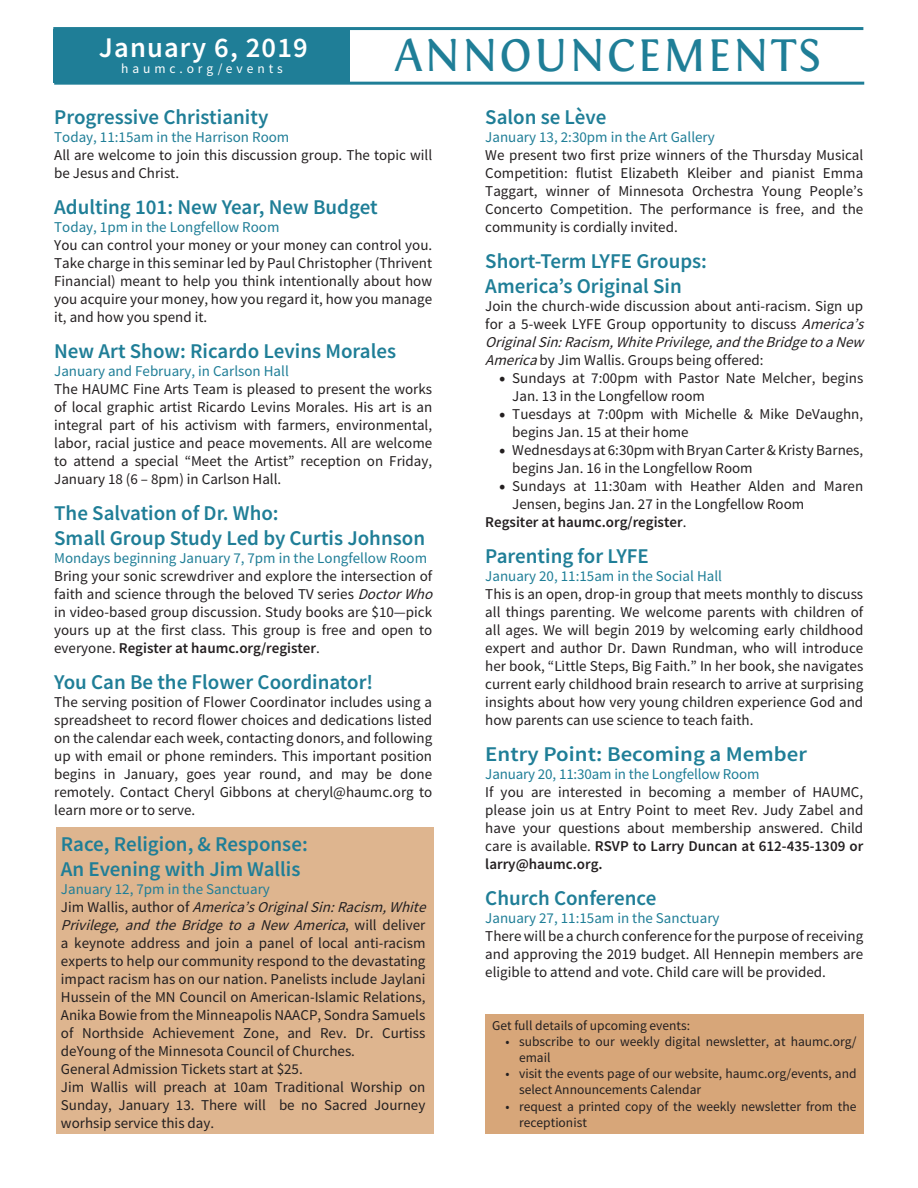
<style>
.page{position:relative;width:918px;height:1188px;background:#fff}
.page>*{position:absolute;margin:0;border:0;box-sizing:border-box;transform-origin:0 0}
.t1{font:48px "Fontin";letter-spacing:.03em;color:#1f7e97}
.t2{font:600 28.5px "Source Sans Pro";letter-spacing:.04em;color:#fff}
.t3{font:600 21px "Source Sans Pro";color:#1f7e97}
.t4{font:600 21px "Source Sans Pro";color:#1f7e97;scale:1.09 1}
.t5{font:15px/18px "Source Sans Pro";color:#231f20;text-align:justify}
.t6{font:15px "Source Sans Pro";color:#1f7e97}
.t7{font:600 15px "Source Sans Pro";color:#231f20}
.t8{font:13.5px/16.2px "Source Sans Pro";color:#231f20}
.t9{font:13.5px "Source Sans Pro";letter-spacing:.29em;color:#fff}
.s1{font-style:italic}
.s2{font-weight:600}
.s3{font-family:"Minion Pro";font-size:18px}
.s4{font-weight:400}
</style>
<div class="page">
<div style="left:56px;top:827px;width:378px;height:307px;background:#deb58f"></div>
<div style="left:485px;top:1015px;width:379px;height:119px;background:#d7a679"></div>
<div style="left:53px;top:29px;width:297px;height:54px;background:#1f7e97"></div>
<hr style="left:54px;top:82px;width:810px;height:3px;background:#1f7e97">
<hr style="left:53px;top:27px;width:810px;height:3px;background:#1f7e97">
<p class="t2" style="left:99px;top:29px;width:210px">January 6, 2019</p>
<p class="t9" style="left:121px;top:60px;width:163px">haumc.org/events</p>
<p class="t1" style="left:394px;top:28px;width:428px">ANNOUNCEMENTS</p>
<p class="t3" style="left:54px;top:103px;width:216px">Progressive Christianity</p>
<p class="t6" style="left:54px;top:127px;width:237px">Today, 11:15am in the Harrison Room</p>
<p class="t5" style="left:54px;top:146px;width:380px">All are welcome to join this discussion group. The topic will be Jesus and Christ.</p>
<p class="t3" style="left:54px;top:193px;width:325px">Adulting 101: New Year, New Budget</p>
<p class="t6" style="left:54px;top:217px;width:227px">Today, 1pm in the Longfellow Room</p>
<p class="t5" style="left:54px;top:236px;width:380px">You can control your money or your money can control you.<br>Take charge in this seminar led by Paul Christopher (Thrivent Financial) meant to help you think intentionally about how you acquire your money, how you regard it, how you manage it, and how you spend it.</p>
<p class="t3" style="left:54px;top:337px;width:343px">New Art Show: Ricardo Levins Morales</p>
<p class="t6" style="left:54px;top:361px;width:236px">January and February, in Carlson Hall</p>
<p class="t5" style="left:54px;top:380px;width:380px">The HAUMC Fine Arts Team is pleased to present the works of local graphic artist Ricardo Levins Morales. His art is an integral part of his activism with farmers, environmental, labor, racial justice and peace movements. All are welcome to attend a special “Meet the Artist” reception on Friday, January 18 (6 – 8pm) in Carlson Hall.</p>
<p class="t3" style="left:54px;top:499px;width:226px">The Salvation of Dr. Who:</p>
<p class="t3" style="left:54px;top:524px;width:372px">Small Group Study Led by Curtis Johnson</p>
<p class="t6" style="left:54px;top:548px;width:374px">Mondays beginning January 7, 7pm in the Longfellow Room</p>
<p class="t5" style="left:54px;top:567px;width:385px;text-align:left">Bring your sonic screwdriver and explore the intersection of faith and science through the beloved TV series <span class="s1">DoctorWho </span>in video-based group discussion. Study books are $10—pick yours up at the first class. This group is free and open to everyone. <span class="s2">Register at haumc.org/register</span>.</p>
<p class="t3" style="left:54px;top:668px;width:321px">You Can Be the Flower Coordinator!</p>
<p class="t5" style="left:54px;top:693px;width:380px">The serving position of Flower Coordinator includes using a spreadsheet to record flower choices and dedications listed on the calendar each week, contacting donors, and following up with email or phone reminders. This important position begins in January, goes year round, and may be done remotely. Contact Cheryl Gibbons at cheryl@haumc.org to learn more or to serve.</p>
<p class="t3" style="left:61px;top:830px;width:248px">Race, Religion, &amp; Response:</p>
<p class="t3" style="left:61px;top:855px;width:241px">An Evening with Jim Wallis</p>
<p class="t6" style="left:61px;top:880px;width:210px">January 12, 7pm in the Sanctuary</p>
<p class="t5" style="left:61px;top:898px;width:371px;text-align:left">J i m W a l l i s , a u t h o r o f <span class="s1">America’sOriginalSin:Racism,White Privilege,andtheBridgetoaNew America</span>, w i l l d e l i v e r a keynote address and join a panel of local anti-racism experts to help our community respond to the devastating impact racism has on our nation. Panelists include Jaylani Hussein of the MN Council on American-Islamic Relations, Anika Bowie from the Minneapolis NAACP, Sondra Samuels of Northside Achievement Zone, and Rev. Dr. Curtiss deYoung of the Minnesota Council of Churches.</p>
<p class="t5" style="left:61px;top:1060px;width:243px">General Admission Tickets start at $25.</p>
<p class="t5" style="left:61px;top:1078px;width:366px">Jim Wallis will preach at 10am Traditional Worship on Sunday, January 13. There will be no Sacred Journey worhsip service this day.</p>
<p class="t3" style="left:485px;top:103px;width:123px">Salon se Lève</p>
<p class="t6" style="left:485px;top:127px;width:231px">January 13, 2:30pm in the Art Gallery</p>
<p class="t5" style="left:485px;top:146px;width:380px">We present two first prize winners of the Thursday Musical Competition: flutist Elizabeth Kleiber and pianist Emma Taggart, winner of Minnesota Orchestra Young People’s Concerto Competition. The performance is free, and the community is cordially invited.</p>
<p class="t3" style="left:485px;top:247px;width:223px">Short-Term LYFE Groups:</p>
<p class="t3" style="left:485px;top:272px;width:198px">America’s Original Sin</p>
<p class="t5" style="left:485px;top:297px;width:385px;text-align:left">Join the church-wide discussion about anti-racism. Sign up for a 5-week LYFE Group opportunity to discuss <span class="s1">America’s OriginalSin:Racism,WhitePrivilege,andtheBridgetoaNew America</span>by Jim Wallis. Groups being offered:</p>
<p class="t5" style="left:512px;top:369px;width:352px;text-indent:-14px"><span class="s3">•</span> Sundays at 7:00pm with Pastor Nate Melcher, begins<br>Jan. 13 in the Longfellow room</p>
<p class="t5" style="left:512px;top:405px;width:352px;text-indent:-14px"><span class="s3">•</span> Tuesdays at 7:00pm with Michelle &amp; Mike DeVaughn, begins Jan. 15 at their home</p>
<p class="t5" style="left:512px;top:441px;width:353px;text-indent:-14px"><span class="s3">•</span> Wednesdays at 6:30pm with Bryan Carter &amp; Kristy Barnes, begins Jan. 16 in the Longfellow Room</p>
<p class="t5" style="left:512px;top:477px;width:352px;text-indent:-14px"><span class="s3">•</span> Sundays at 11:30am with Heather Alden and Maren<br>Jensen, begins Jan. 27 in the Longfellow Room</p>
<p class="t7" style="left:485px;top:512px;width:203px">Regsiter at haumc.org/register<span class="s4">.</span></p>
<p class="t3" style="left:485px;top:542px;width:165px">Parenting for LYFE</p>
<p class="t6" style="left:485px;top:566px;width:238px">January 20, 11:15am in the Social Hall</p>
<p class="t5" style="left:485px;top:585px;width:380px">This is an open, drop-in group that meets monthly to discuss all things parenting. We welcome parents with children of all ages. We will begin 2019 by welcoming early childhood expert and author Dr. Dawn Rundman, who will introduce her book, “Little Steps, Big Faith.” In her book, she navigates current early childhood brain research to arrive at surprising insights about how very young children experience God and how parents can use science to teach faith.</p>
<p class="t4" style="left:485px;top:740px;width:297px">Entry Point: Becoming a Member</p>
<p class="t6" style="left:485px;top:764px;width:276px">January 20, 11:30am in the Longfellow Room</p>
<p class="t5" style="left:485px;top:783px;width:380px">If you are interested in becoming a member of HAUMC, please join us at Entry Point to meet Rev. Judy Zabel and have your questions about membership answered. Child care is available. <span class="s2">RSVP to Larry Duncan at 612-435-1309 or larry@haumc.org.</span></p>
<p class="t3" style="left:485px;top:884px;width:173px">Church Conference</p>
<p class="t6" style="left:485px;top:908px;width:236px">January 27, 11:15am in the Sanctuary</p>
<p class="t5" style="left:485px;top:927px;width:379px">There will be a church conference for the purpose of receiving and approving the 2019 budget. All Hennepin members are eligible to attend and vote. Child care will be provided.</p>
<p class="t8" style="left:492px;top:1017px;width:200px">Get full details of upcoming events:</p>
<p class="t8" style="left:519px;top:1033px;width:339px;text-indent:-14px">• subscribe to our weekly digital newsletter, at haumc.org/ email</p>
<p class="t8" style="left:519px;top:1065px;width:339px;text-indent:-14px">• visit the events page of our website, haumc.org/events, and select Announcements Calendar</p>
<p class="t8" style="left:519px;top:1098px;width:339px;text-indent:-14px">• request a printed copy of the weekly newsletter from the receptionist</p>
</div>
